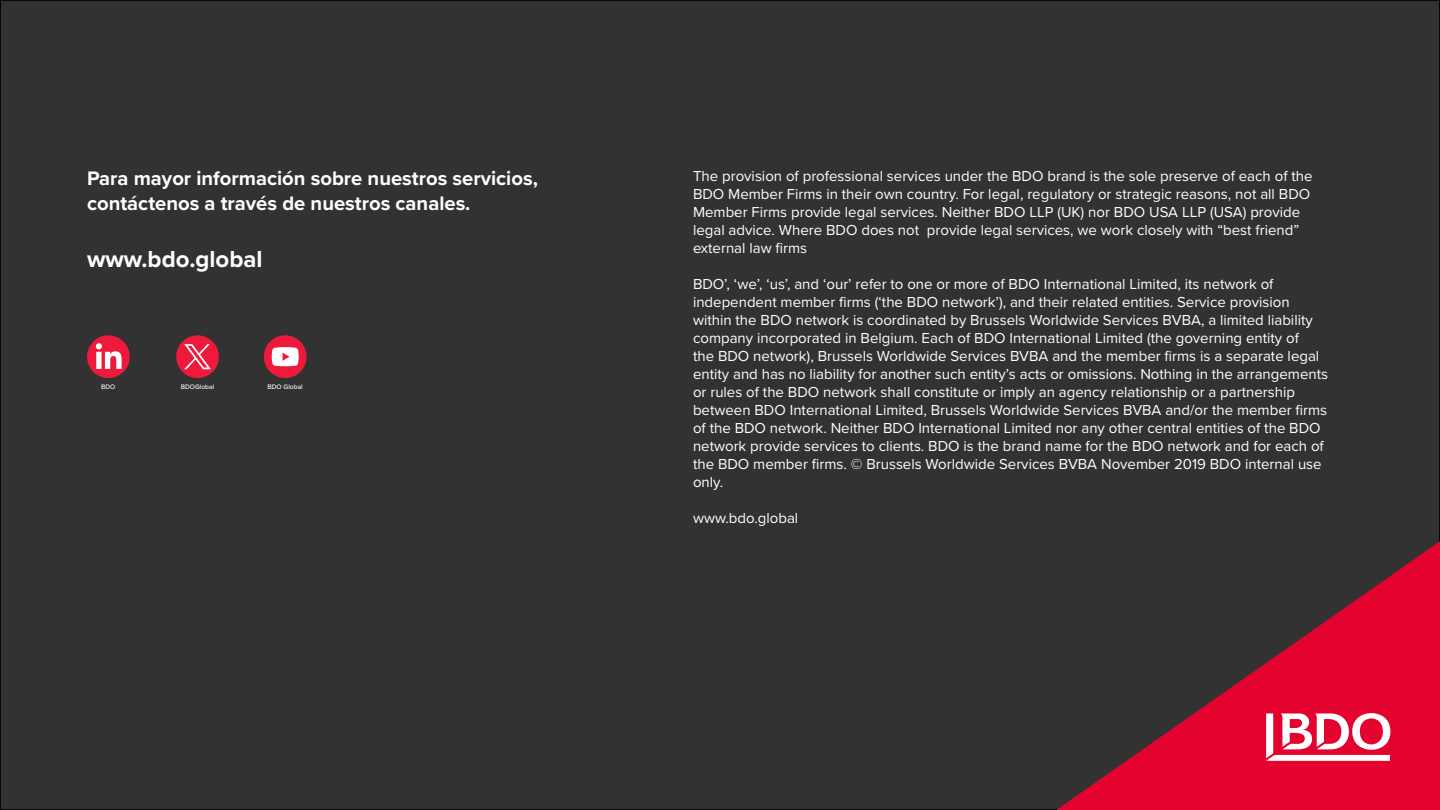
<style>
.page{position:relative;width:1440px;height:810px;background:#333232}
.page>*{position:absolute;margin:0;border:0;box-sizing:border-box;transform-origin:0 0}
.t1{font:700 24px "Proxima Nova";color:#fff}
.t2{font:700 20.25px/24.3px "Proxima Nova";color:#fff}
.t3{font:15px/18px "Proxima Nova";color:#fff}
.t4{font:500 6.75px "Proxima Nova";color:#fff}
</style>
<div class="page">
<svg style="left:1056px;top:541px;width:384px;height:269px"></svg>
<svg style="left:1266px;top:713px;width:124px;height:48px;background:#f17f95"></svg>
<div style="left:87px;top:335px;width:43px;height:43px;background:#ed1a3b;border-radius:50%"></div>
<svg style="left:96px;top:343px;width:26px;height:26px"></svg>
<div style="left:264px;top:335px;width:43px;height:43px;background:#ed1a3b;border-radius:50%"></div>
<svg style="left:272px;top:347px;width:27px;height:19px"></svg>
<div style="left:176px;top:335px;width:43px;height:43px;background:#ed1a3b;border-radius:50%"></div>
<svg style="left:184px;top:344px;width:27px;height:25px"></svg>
<h2 class="t2" style="left:87px;top:166px;width:452px">Para mayor información sobre nuestros servicios, contáctenos a través de nuestros canales.</h2>
<h1 class="t1" style="left:87px;top:242px;width:177px">www.bdo.global</h1>
<p class="t4" style="left:101px;top:382px;width:16px">BDO</p>
<p class="t4" style="left:181px;top:382px;width:35px">BDOGlobal</p>
<p class="t4" style="left:268px;top:382px;width:37px">BDO Global</p>
<p class="t3" style="left:693px;top:167px;width:621px">The provision of professional services under the BDO brand is the sole preserve of each of the BDO Member Firms in their own country. For legal, regulatory or strategic reasons, not all BDO Member Firms provide legal services. Neither BDO LLP (UK) nor BDO USA LLP (USA) provide legal advice. Where BDO does not provide legal services, we work closely with “best friend” external law firms</p>
<p class="t3" style="left:693px;top:275px;width:637px">BDO’, ‘we’, ‘us’, and ‘our’ refer to one or more of BDO International Limited, its network of independent member firms (‘the BDO network’), and their related entities. Service provision within the BDO network is coordinated by Brussels Worldwide Services BVBA, a limited liability company incorporated in Belgium. Each of BDO International Limited (the governing entity of<br>the BDO network), Brussels Worldwide Services BVBA and the member firms is a separate legal entity and has no liability for another such entity’s acts or omissions. Nothing in the arrangements or rules of the BDO network shall constitute or imply an agency relationship or a partnership between BDO International Limited, Brussels Worldwide Services BVBA and/or the member firms of the BDO network. Neither BDO International Limited nor any other central entities of the BDO network provide services to clients. BDO is the brand name for the BDO network and for each of the BDO member firms. © Brussels Worldwide Services BVBA November 2019 BDO internal use only.</p>
<p class="t3" style="left:693px;top:509px;width:107px">www.bdo.global</p>
</div>
